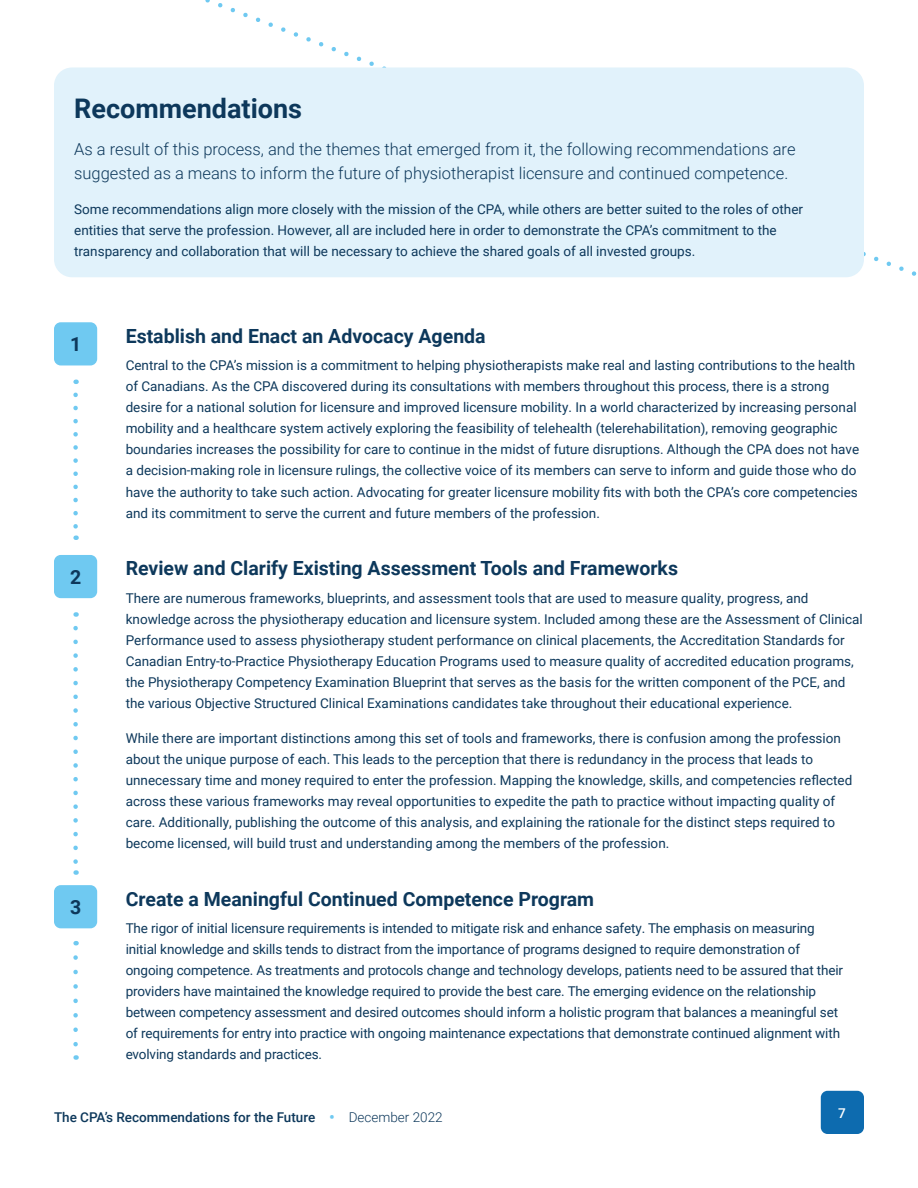
<style>
.page{position:relative;width:918px;height:1188px;background:#fff}
.page>*{position:absolute;margin:0;border:0;box-sizing:border-box;transform-origin:0 0}
.t1{font:700 27px "Roboto";color:#0d385b}
.t2{font:700 19.5px "Roboto";color:#0d385b}
.t3{font:300 16.5px/24px "Roboto";color:#0d385b}
.t4{font:13.5px/21px "Roboto";color:#0d385b}
.t5{font:500 13.5px "Roboto";color:#0d385b}
.t6{font:500 13.5px "Roboto";color:#fff}
.s1{font-size:16.5px;color:#6fc9f1}
.s2{font-weight:300}
</style>
<div class="page">
<svg style="left:73px;top:395px;width:5px;height:145px"></svg>
<div style="left:54px;top:322px;width:43px;height:43px;background:#6fc9f1;border-radius:7px"></div>
<svg style="left:73px;top:628px;width:5px;height:247px"></svg>
<svg style="left:73px;top:957px;width:5px;height:103px"></svg>
<div style="left:54px;top:555px;width:43px;height:43px;background:#6fc9f1;border-radius:7px"></div>
<div style="left:54px;top:885px;width:43px;height:43px;background:#6fc9f1;border-radius:7px"></div>
<svg style="left:63px;top:0;width:854px;height:366px"></svg>
<div style="left:54px;top:68px;width:810px;height:209px;background:#e1f2fb;border-radius:18px"></div>
<div style="left:821px;top:1091px;width:43px;height:43px;background:#0d6baf;border-radius:7px"></div>
<h1 class="t1" style="left:74px;top:89px;width:229px">Recommendations</h1>
<p class="t3" style="left:74px;top:137px;width:723px">As a result of this process, and the themes that emerged from it, the following recommendations are suggested as a means to inform the future of physiotherapist licensure and continued competence.</p>
<p class="t4" style="left:74px;top:198px;width:730px">Some recommendations align more closely with the mission of the CPA, while others are better suited to the roles of other entities that serve the profession. However, all are included here in order to demonstrate the CPA’s commitment to the transparency and collaboration that will be necessary to achieve the shared goals of all invested groups.</p>
<h2 class="t2" style="left:70px;top:331px;width:13px">1</h2>
<h2 class="t2" style="left:70px;top:563px;width:13px">2</h2>
<h2 class="t2" style="left:70px;top:893px;width:13px">3</h2>
<h2 class="t2" style="left:126px;top:322px;width:361px">Establish and Enact an Advocacy Agenda</h2>
<p class="t4" style="left:126px;top:355px;width:735px">Central to the CPA’s mission is a commitment to helping physiotherapists make real and lasting contributions to the health of Canadians. As the CPA discovered during its consultations with members throughout this process, there is a strong desire for a national solution for licensure and improved licensure mobility. In a world characterized by increasing personal mobility and a healthcare system actively exploring the feasibility of telehealth (telerehabilitation), removing geographic boundaries increases the possibility for care to continue in the midst of future disruptions. Although the CPA does not have a decision-making role in licensure rulings, the collective voice of its members can serve to inform and guide those who do have the authority to take such action. Advocating for greater licensure mobility fits with both the CPA’s core competencies and its commitment to serve the current and future members of the profession.</p>
<h2 class="t2" style="left:126px;top:555px;width:554px">Review and Clarify Existing Assessment Tools and Frameworks</h2>
<p class="t4" style="left:126px;top:587px;width:739px">There are numerous frameworks, blueprints, and assessment tools that are used to measure quality, progress, and knowledge across the physiotherapy education and licensure system. Included among these are the Assessment of Clinical Performance used to assess physiotherapy student performance on clinical placements, the Accreditation Standards for Canadian Entry-to-Practice Physiotherapy Education Programs used to measure quality of accredited education programs, the Physiotherapy Competency Examination Blueprint that serves as the basis for the written component of the PCE, and the various Objective Structured Clinical Examinations candidates take throughout their educational experience.</p>
<p class="t4" style="left:126px;top:727px;width:728px">While there are important distinctions among this set of tools and frameworks, there is confusion among the profession about the unique purpose of each. This leads to the perception that there is redundancy in the process that leads to unnecessary time and money required to enter the profession. Mapping the knowledge, skills, and competencies reflected across these various frameworks may reveal opportunities to expedite the path to practice without impacting quality of care. Additionally, publishing the outcome of this analysis, and explaining the rationale for the distinct steps required to become licensed, will build trust and understanding among the members of the profession.</p>
<h2 class="t2" style="left:126px;top:885px;width:470px">Create a Meaningful Continued Competence Program</h2>
<p class="t4" style="left:126px;top:918px;width:719px">The rigor of initial licensure requirements is intended to mitigate risk and enhance safety. The emphasis on measuring initial knowledge and skills tends to distract from the importance of programs designed to require demonstration of ongoing competence. As treatments and protocols change and technology develops, patients need to be assured that their providers have maintained the knowledge required to provide the best care. The emerging evidence on the relationship between competency assessment and desired outcomes should inform a holistic program that balances a meaningful set of requirements for entry into practice with ongoing maintenance expectations that demonstrate continued alignment with evolving standards and practices.</p>
<p class="t5" style="left:54px;top:1108px;width:390px">The CPA’s Recommendations for the Future <span class="s1">•</span> <span class="s2">December 2022</span></p>
<p class="t6" style="left:838px;top:1104px;width:9px">7</p>
</div>
